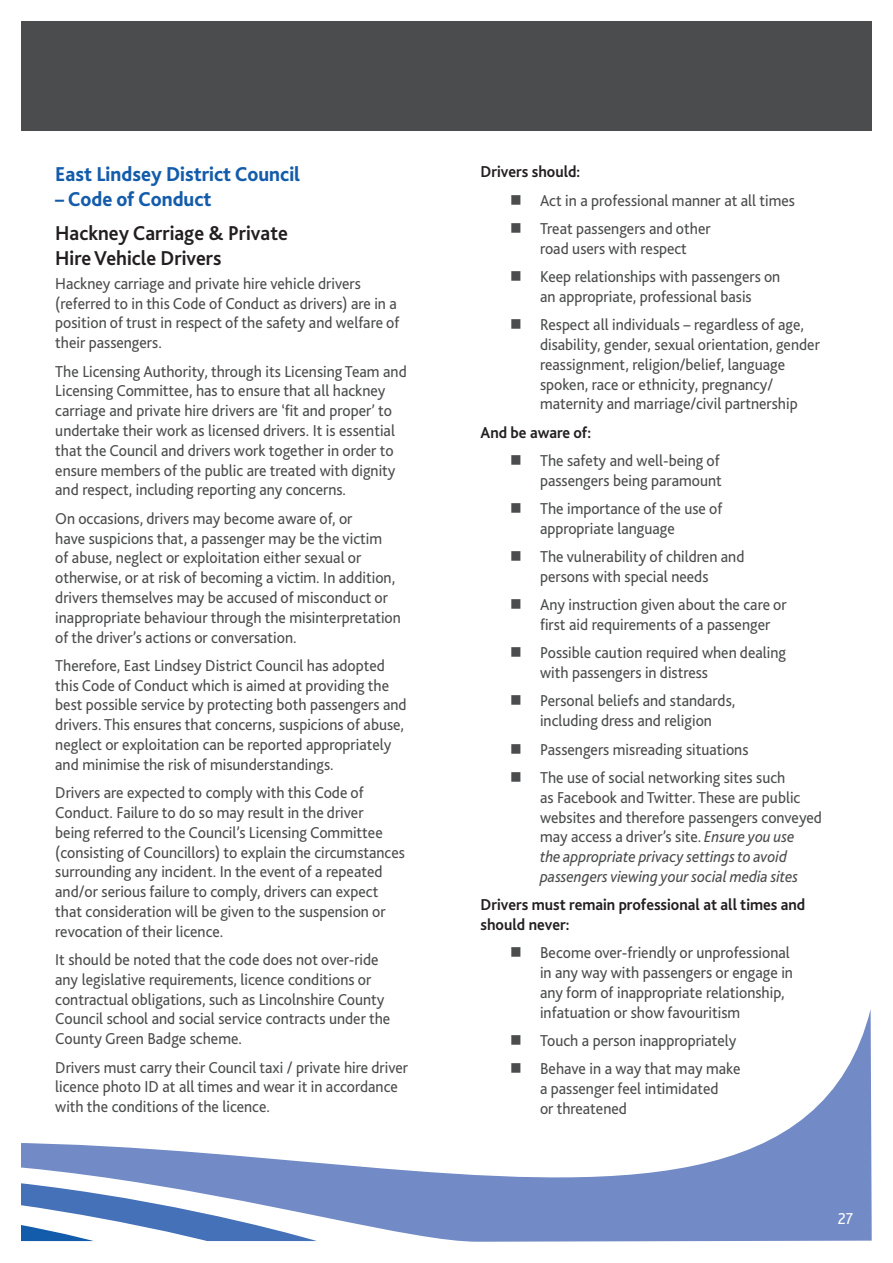
<style>
.page{position:relative;width:893px;height:1263px;background:#fff}
.page>*{position:absolute;margin:0;border:0;box-sizing:border-box;transform-origin:0 0}
.Sub_Heading{font:700 21px/25.2px "Bliss";color:#231f20;scale:.95 1}
.Sub_Heading-2{font:800 21px "Bliss";color:#135cab;scale:.95 1}
.Body_Text{font:16.5px/19.8px "Bliss";color:#4b4c4d;scale:.95 1}
.Table_Heading{font:700 16.5px/19.8px "Bliss";color:#231f20;scale:.95 1}
.t1{font:16.5px "Bliss";color:#fff;scale:.95 1}
.s1{font-style:italic}
</style>
<div class="page">
<svg style="left:21px;top:1009px;width:851px;height:233px"></svg>
<svg style="left:21px;top:1098px;width:296px;height:143px"></svg>
<svg style="left:21px;top:1159px;width:73px;height:82px"></svg>
<div style="left:21px;top:21px;width:851px;height:110px;background:#4b4c4d"></div>
<svg style="left:512px;top:1035px;width:9px;height:10px"></svg>
<svg style="left:512px;top:1063px;width:9px;height:10px"></svg>
<p class="Sub_Heading-2" style="left:55px;top:161px;width:259px">East Lindsey District Council</p>
<p class="Sub_Heading-2" style="left:55px;top:186px;width:166px">– Code of Conduct</p>
<p class="Sub_Heading" style="left:55px;top:220px;width:246px">Hackney Carriage &amp; Private<br>Hire Vehicle Drivers</p>
<p class="Body_Text" style="left:55px;top:273px;width:364px">Hackney carriage and private hire vehicle drivers (referred to in this Code of Conduct as drivers) are in a position of trust in respect of the safety and welfare of their passengers.</p>
<p class="Body_Text" style="left:55px;top:361px;width:371px">The Licensing Authority, through its Licensing Team and Licensing Committee, has to ensure that all hackney carriage and private hire drivers are ‘fit and proper’ to undertake their work as licensed drivers. It is essential that the Council and drivers work together in order to ensure members of the public are treated with dignity and respect, including reporting any concerns.</p>
<p class="Body_Text" style="left:55px;top:508px;width:365px">On occasions, drivers may become aware of, or<br>have suspicions that, a passenger may be the victim<br>of abuse, neglect or exploitation either sexual or otherwise, or at risk of becoming a victim. In addition, drivers themselves may be accused of misconduct or inappropriate behaviour through the misinterpretation of the driver’s actions or conversation.</p>
<p class="Body_Text" style="left:55px;top:655px;width:371px">Therefore, East Lindsey District Council has adopted this Code of Conduct which is aimed at providing the best possible service by protecting both passengers and drivers. This ensures that concerns, suspicions of abuse, neglect or exploitation can be reported appropriately and minimise the risk of misunderstandings.</p>
<p class="Body_Text" style="left:55px;top:783px;width:370px">Drivers are expected to comply with this Code of Conduct. Failure to do so may result in the driver<br>being referred to the Council’s Licensing Committee (consisting of Councillors) to explain the circumstances surrounding any incident. In the event of a repeated and/or serious failure to comply, drivers can expect that consideration will be given to the suspension or revocation of their licence.</p>
<p class="Body_Text" style="left:55px;top:950px;width:354px">It should be noted that the code does not over-ride any legislative requirements, licence conditions or contractual obligations, such as Lincolnshire County Council school and social service contracts under the County Green Badge scheme.</p>
<p class="Body_Text" style="left:55px;top:1057px;width:373px">Drivers must carry their Council taxi / private hire driver licence photo ID at all times and wear it in accordance with the conditions of the licence.</p>
<p class="Table_Heading" style="left:480px;top:162px;width:107px">Drivers should:</p>
<p class="Body_Text" style="left:540px;top:190px;width:270px">Act in a professional manner at all times</p>
<p class="Body_Text" style="left:540px;top:218px;width:181px">Treat passengers and other road users with respect</p>
<p class="Body_Text" style="left:540px;top:267px;width:254px">Keep relationships with passengers on an appropriate, professional basis</p>
<p class="Body_Text" style="left:540px;top:315px;width:296px">Respect all individuals – regardless of age, disability, gender, sexual orientation, gender reassignment, religion/belief, language spoken, race or ethnicity, pregnancy/ maternity and marriage/civil partnership</p>
<p class="Table_Heading" style="left:480px;top:422px;width:118px">And be aware of:</p>
<p class="Body_Text" style="left:540px;top:450px;width:193px">The safety and well-being of passengers being paramount</p>
<p class="Body_Text" style="left:540px;top:499px;width:193px">The importance of the use of appropriate language</p>
<p class="Body_Text" style="left:540px;top:547px;width:217px">The vulnerability of children and persons with special needs</p>
<p class="Body_Text" style="left:540px;top:595px;width:261px">Any instruction given about the care or first aid requirements of a passenger</p>
<p class="Body_Text" style="left:540px;top:643px;width:261px">Possible caution required when dealing with passengers in distress</p>
<p class="Body_Text" style="left:540px;top:691px;width:207px">Personal beliefs and standards, including dress and religion</p>
<p class="Body_Text" style="left:540px;top:739px;width:221px">Passengers misreading situations</p>
<p class="Body_Text" style="left:540px;top:767px;width:298px">The use of social networking sites such<br>as Facebook and Twitter. These are public websites and therefore passengers conveyed may access a driver’s site. <span class="s1">Ensure you use<br>the appropriate privacy settings to avoid passengers viewing your social media sites</span></p>
<p class="Table_Heading" style="left:480px;top:895px;width:343px">Drivers must remain professional at all times and should never:</p>
<p class="Body_Text" style="left:540px;top:943px;width:268px">Become over-friendly or unprofessional in any way with passengers or engage in any form of inappropriate relationship, infatuation or show favouritism</p>
<p class="Body_Text" style="left:540px;top:1031px;width:208px">Touch a person inappropriately</p>
<p class="Body_Text" style="left:540px;top:1059px;width:213px">Behave in a way that may make a passenger feel intimidated<br>or threatened</p>
<p class="t1" style="left:838px;top:1208px;width:18px">27</p>
</div>
